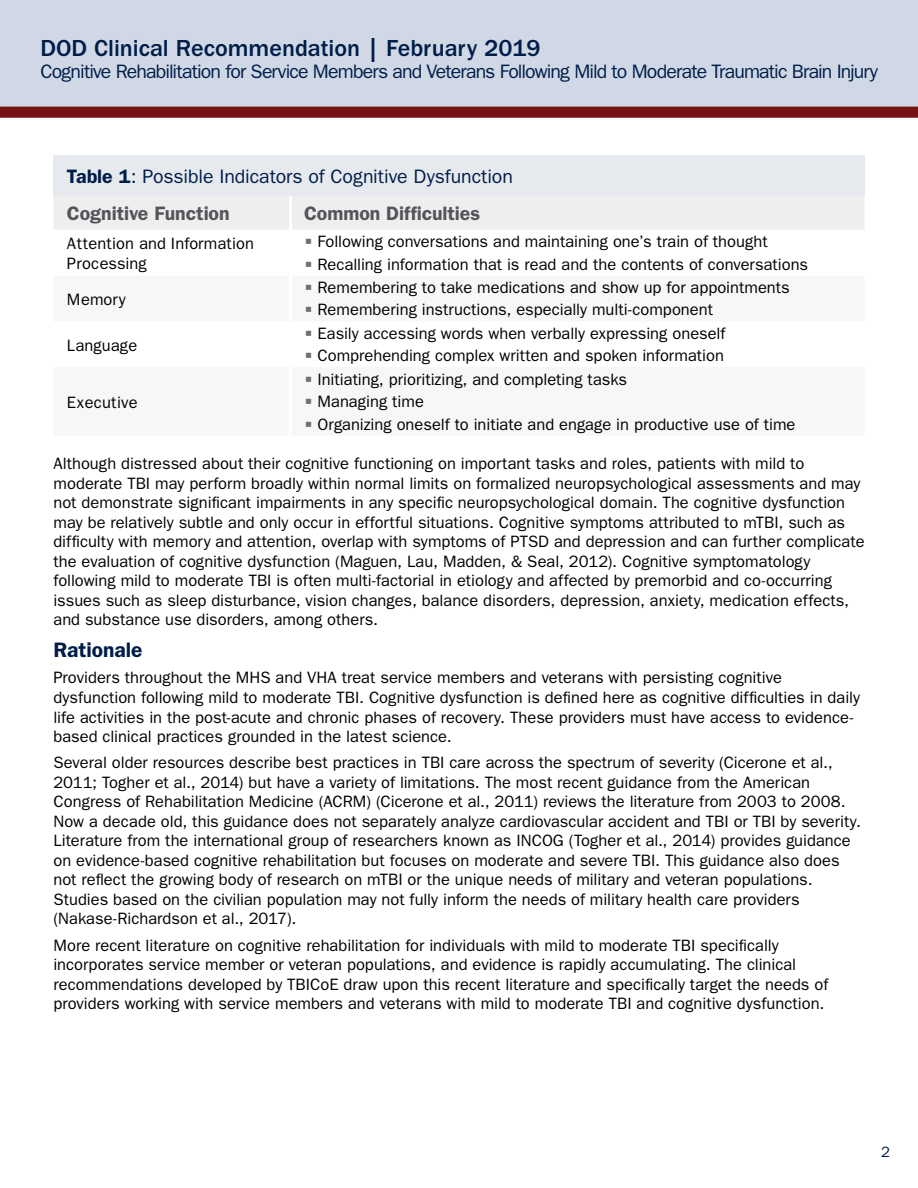
<style>
.page{position:relative;width:918px;height:1188px;background:#fff}
.page>*{position:absolute;margin:0;border:0;box-sizing:border-box;transform-origin:0 0}
.t1{font:500 24px "ITC Franklin Gothic Std";color:#001d4a}
.t2{font:600 21px "Franklin Gothic";letter-spacing:-.005em;color:#001d4a}
.t3{font:19.5px "ITC Franklin Gothic Std";letter-spacing:-.04em;color:#001d4a}
.t4{font:19.5px "ITC Franklin Gothic Std";letter-spacing:-.005em;color:#001d4a}
.table_headers{font:600 19.5px "Franklin Gothic";color:#54555a}
.t5{font:16.5px/19.5px "ITC Franklin Gothic Std";color:#000}
.table_body{font:16.5px/19.5px "Franklin Gothic";color:#000}
.t6{font:15px "ITC Franklin Gothic Std";color:#001d4a}
.s1{font-family:"Franklin Gothic";font-weight:600}
</style>
<div class="page">
<div style="left:0;top:0;width:918px;height:108px;background:#cfd8e4"></div>
<div style="left:0;top:107px;width:918px;height:11px;background:#761113"></div>
<div style="left:53px;top:156px;width:812px;height:40px;background:#e6eaee"></div>
<div style="left:54px;top:196px;width:810px;height:34px;background:#eee"></div>
<hr style="left:289px;top:196px;width:3px;height:34px;background:#fff">
<h1 class="t1" style="left:40px;top:34px;width:502px">DOD Clinical Recommendation | February 2019</h1>
<p class="t3" style="left:40px;top:60px;width:839px">Cognitive Rehabilitation for Service Members and Veterans Following Mild to Moderate Traumatic Brain Injury</p>
<h3 class="t4" style="left:67px;top:165px;width:448px"><span class="s1">Table 1</span>: Possible Indicators of Cognitive Dysfunction</h3>
<p class="table_headers" style="left:67px;top:202px;width:164px">Cognitive Function</p>
<p class="table_headers" style="left:304px;top:202px;width:178px">Common Difficulties</p>
<p class="table_body" style="left:67px;top:234px;width:189px">Attention and Information<br>Processing</p>
<p class="t5" style="left:318px;top:232px;width:452px">Following conversations and maintaining one’s train of thought</p>
<p class="t5" style="left:318px;top:254px;width:492px">Recalling information that is read and the contents of conversations</p>
<p class="table_body" style="left:67px;top:289px;width:61px">Memory</p>
<p class="table_body" style="left:67px;top:335px;width:72px">Language</p>
<p class="t5" style="left:318px;top:278px;width:474px">Remembering to take medications and show up for appointments</p>
<p class="t5" style="left:318px;top:300px;width:397px">Remembering instructions, especially multi-component</p>
<p class="t5" style="left:318px;top:323px;width:410px">Easily accessing words when verbally expressing oneself</p>
<p class="t5" style="left:318px;top:346px;width:408px">Comprehending complex written and spoken information</p>
<p class="t5" style="left:318px;top:369px;width:311px">Initiating, prioritizing, and completing tasks</p>
<p class="t5" style="left:318px;top:392px;width:108px">Managing time</p>
<p class="t5" style="left:318px;top:414px;width:480px">Organizing oneself to initiate and engage in productive use of time</p>
<p class="t5" style="left:53px;top:454px;width:813px">Although distressed about their cognitive functioning on important tasks and roles, patients with mild to moderate TBI may perform broadly within normal limits on formalized neuropsychological assessments and may not demonstrate significant impairments in any specific neuropsychological domain. The cognitive dysfunction may be relatively subtle and only occur in effortful situations. Cognitive symptoms attributed to mTBI, such as difficulty with memory and attention, overlap with symptoms of PTSD and depression and can further complicate the evaluation of cognitive dysfunction (Maguen, Lau, Madden, &amp; Seal, 2012). Cognitive symptomatology following mild to moderate TBI is often multi-factorial in etiology and affected by premorbid and co-occurring issues such as sleep disturbance, vision changes, balance disorders, depression, anxiety, medication effects, and substance use disorders, among others.</p>
<h2 class="t2" style="left:53px;top:638px;width:90px">Rationale</h2>
<p class="t5" style="left:53px;top:668px;width:808px">Providers throughout the MHS and VHA treat service members and veterans with persisting cognitive dysfunction following mild to moderate TBI. Cognitive dysfunction is defined here as cognitive difficulties in daily life activities in the post-acute and chronic phases of recovery. These providers must have access to evidence&shy;based clinical practices grounded in the latest science.</p>
<p class="t5" style="left:53px;top:753px;width:809px">Several older resources describe best practices in TBI care across the spectrum of severity (Cicerone et al., 2011; Togher et al., 2014) but have a variety of limitations. The most recent guidance from the American Congress of Rehabilitation Medicine (ACRM) (Cicerone et al., 2011) reviews the literature from 2003 to 2008.<br>Now a decade old, this guidance does not separately analyze cardiovascular accident and TBI or TBI by severity.<br>Literature from the international group of researchers known as INCOG (Togher et al., 2014) provides guidance on evidence-based cognitive rehabilitation but focuses on moderate and severe TBI. This guidance also does not reflect the growing body of research on mTBI or the unique needs of military and veteran populations.<br>Studies based on the civilian population may not fully inform the needs of military health care providers (Nakase-Richardson et al., 2017).</p>
<p class="t5" style="left:53px;top:935px;width:776px">More recent literature on cognitive rehabilitation for individuals with mild to moderate TBI specifically incorporates service member or veteran populations, and evidence is rapidly accumulating. The clinical recommendations developed by TBICoE draw upon this recent literature and specifically target the needs of providers working with service members and veterans with mild to moderate TBI and cognitive dysfunction.</p>
<p class="table_body" style="left:67px;top:392px;width:72px">Executive</p>
<p class="t6" style="left:881px;top:1143px;width:10px">2</p>
</div>
